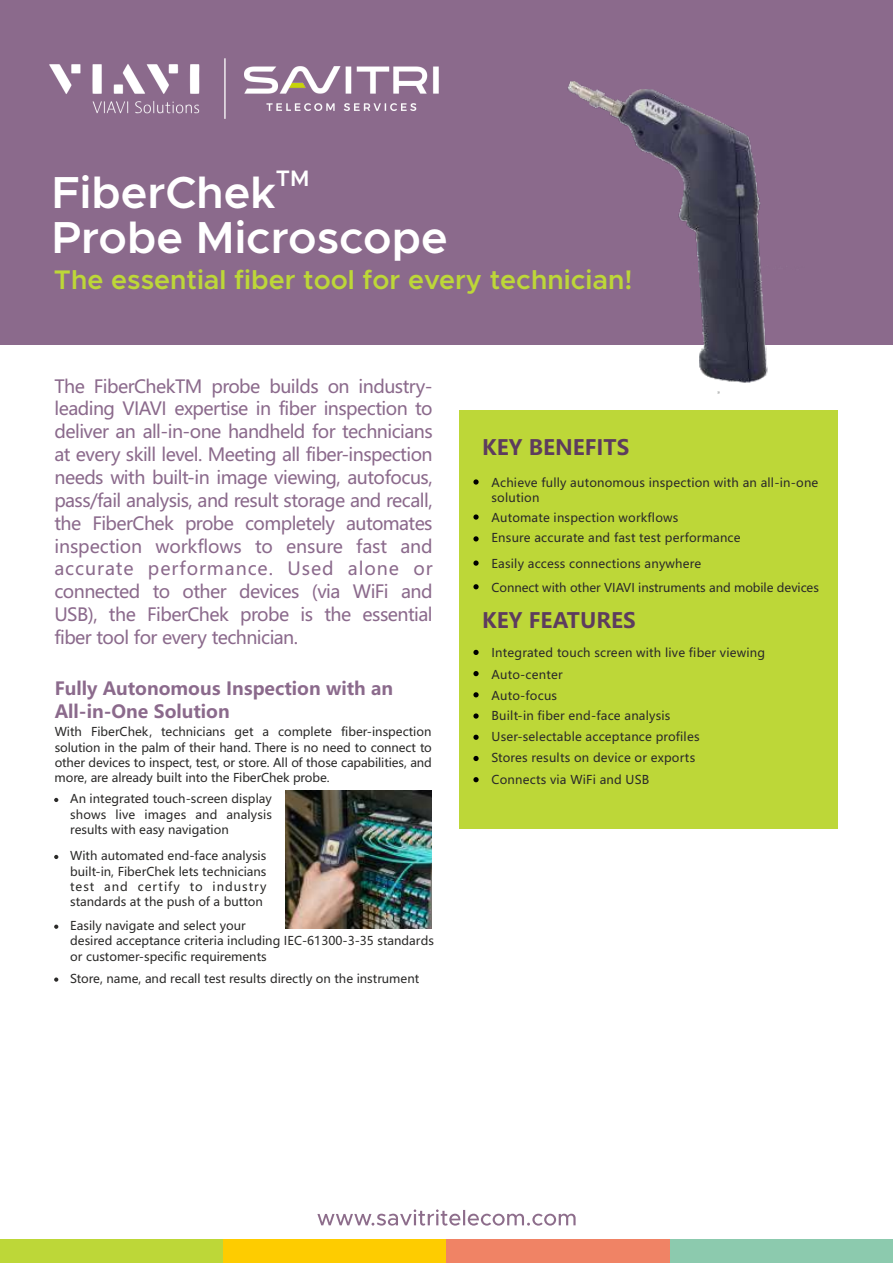
<style>
.page{position:relative;width:893px;height:1263px;background:#fff}
.page>*{position:absolute;margin:0;border:0;box-sizing:border-box;transform-origin:0 0}
.t1{font:600 45px/45px "Metropolis";color:#fff}
.t2{font:600 27px "Metropolis";color:#bdd738}
.t3{font:600 22.5px "Metropolis";color:#fff}
.t4{font:700 21px "Microsoft Ya Hei UI";color:#5d3c5e}
.t5{font:18px/22.8px "Microsoft Ya Hei UI";letter-spacing:-.03em;color:#8b6a8c;text-align:justify}
.t6{font:700 18px/22.8px "Microsoft Ya Hei UI";color:#8b6a8c}
.t7{font:12px/15.3px "Microsoft Ya Hei UI";letter-spacing:.01em;color:#2b2a29}
</style>
<div class="page">
<div style="left:670px;top:1239px;width:223px;height:24px;background:#8ccaae"></div>
<div style="left:223px;top:1239px;width:223px;height:24px;background:#fecc00"></div>
<div style="left:446px;top:1239px;width:224px;height:24px;background:#f08365"></div>
<div style="left:0;top:1239px;width:223px;height:24px;background:#bdd738"></div>
<svg style="left:317px;top:1209px;width:259px;height:16px"></svg>
<div style="left:0;top:0;width:893px;height:344px;background:#8b6a8c"></div>
<img style="left:554px;top:81px;width:252px;height:313px">
<div style="left:459px;top:410px;width:378px;height:419px;background:#bdd738"></div>
<svg style="left:473px;top:479px;width:6px;height:6px"></svg>
<svg style="left:473px;top:514px;width:6px;height:6px"></svg>
<svg style="left:473px;top:536px;width:6px;height:5px"></svg>
<svg style="left:473px;top:560px;width:6px;height:6px"></svg>
<svg style="left:473px;top:584px;width:6px;height:5px"></svg>
<svg style="left:473px;top:650px;width:6px;height:5px"></svg>
<svg style="left:473px;top:671px;width:6px;height:5px"></svg>
<svg style="left:473px;top:692px;width:6px;height:5px"></svg>
<svg style="left:473px;top:713px;width:6px;height:6px"></svg>
<svg style="left:473px;top:735px;width:6px;height:5px"></svg>
<svg style="left:473px;top:756px;width:6px;height:5px"></svg>
<svg style="left:473px;top:777px;width:6px;height:5px"></svg>
<svg style="left:54px;top:798px;width:4px;height:4px"></svg>
<svg style="left:54px;top:855px;width:4px;height:4px"></svg>
<svg style="left:54px;top:924px;width:4px;height:5px"></svg>
<svg style="left:54px;top:977px;width:4px;height:5px"></svg>
<img style="left:285px;top:791px;width:146px;height:137px">
<img style="left:50px;top:58px;width:388px;height:61px">
<h3 class="t3" style="left:276px;top:168px;width:35px">TM</h3>
<h1 class="t1" style="left:52px;top:172px;width:398px">FiberChek<br>Probe Microscope</h1>
<h2 class="t2" style="left:54px;top:268px;width:580px">The essential fiber tool for every technician!</h2>
<p class="t5" style="left:54px;top:376px;width:380px">The FiberChekTM probe builds on industry&shy;leading VIAVI expertise in fiber inspection to deliver an all-in-one handheld for technicians at every skill level. Meeting all fiber-inspection needs with built-in image viewing, autofocus, pass/fail analysis, and result storage and recall, the FiberChek probe completely automates inspection workflows to ensure fast and accurate performance. Used alone or connected to other devices (via WiFi and USB), the FiberChek probe is the essential fiber tool for every technician.</p>
<h3 class="t6" style="left:55px;top:679px;width:340px">Fully Autonomous Inspection with an<br>All-in-One Solution</h3>
<p class="t7" style="left:55px;top:725px;width:379px;text-align:justify">With FiberChek, technicians get a complete fiber-inspection solution in the palm of their hand. There is no need to connect to other devices to inspect, test, or store. All of those capabilities, and more, are already built into the FiberChek probe.</p>
<p class="t7" style="left:70px;top:792px;width:203px;text-align:justify">An integrated touch-screen display shows live images and analysis results with easy navigation</p>
<p class="t7" style="left:70px;top:849px;width:198px;text-align:justify">With automated end-face analysis built-in, FiberChek lets technicians test and certify to industry standards at the push of a button</p>
<p class="t7" style="left:70px;top:919px;width:365px">Easily navigate and select your<br>desired acceptance criteria including IEC-61300-3-35 standards or customer-specific requirements</p>
<p class="t7" style="left:70px;top:972px;width:350px">Store, name, and recall test results directly on the instrument</p>
<h3 class="t4" style="left:482px;top:438px;width:149px">KEY BENEFITS</h3>
<p class="t7" style="left:491px;top:475px;width:328px">Achieve fully autonomous inspection with an all-in-one solution</p>
<p class="t7" style="left:491px;top:509px;width:251px;line-height:20.1px">Automate inspection workflows<br>Ensure accurate and fast test performance</p>
<p class="t7" style="left:491px;top:552px;width:329px;line-height:24.8px">Easily access connections anywhere<br>Connect with other VIAVI instruments and mobile devices</p>
<h3 class="t4" style="left:482px;top:611px;width:155px">KEY FEATURES</h3>
<p class="t7" style="left:491px;top:643px;width:275px;line-height:21.8px">Integrated touch screen with live fiber viewing<br>Auto-center<br>Auto-focus</p>
<p class="t7" style="left:491px;top:706px;width:210px;line-height:21px">Built-in fiber end-face analysis<br>User-selectable acceptance profiles<br>Stores results on device or exports</p>
<p class="t7" style="left:491px;top:773px;width:159px">Connects via WiFi and USB</p>
</div>
